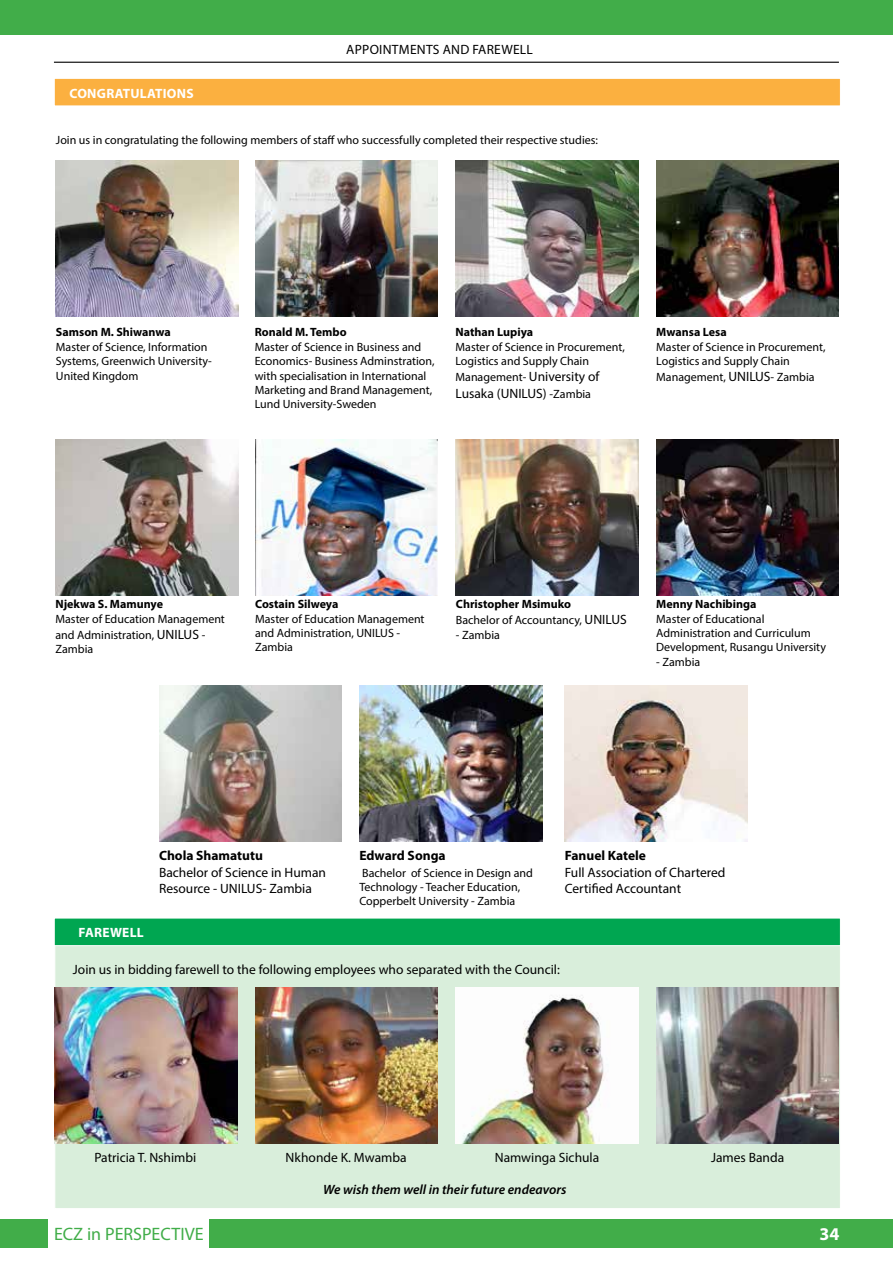
<style>
.page{position:relative;width:893px;height:1263px;background:#fff}
.page>*{position:absolute;margin:0;border:0;box-sizing:border-box;transform-origin:0 0}
.t1{font:18px "Myriad Pro";color:#41ad49}
.t2{font:700 18px "Myriad Pro";color:#fff}
.t3{font:13.5px/16.2px "Myriad Pro";color:#000}
.t4{font:700 13.5px "Myriad Pro";color:#000}
.t5{font:italic 600 13.5px "Myriad Pro";color:#000}
.t6{font:700 13.5px "Myriad Pro";letter-spacing:.02em;color:#fff}
.t7{font:13.5px "Myriad Pro";letter-spacing:.02em;color:#000}
.t8{font:12px/14.4px "Myriad Pro";color:#000}
.t9{font:700 12px "Myriad Pro";color:#000}
.s1{font-size:12px}
.s2{font-size:13.5px}
.s3{font-weight:700}
</style>
<div class="page">
<hr style="left:54px;top:62px;width:785px;height:1px;background:#000">
<div style="left:0;top:1220px;width:48px;height:28px;background:#41ad49"></div>
<div style="left:209px;top:1220px;width:684px;height:28px;background:#41ad49"></div>
<div style="left:54px;top:927px;width:787px;height:282px;background:#d9eedb;border:1px solid #fff"></div>
<div style="left:54px;top:918px;width:787px;height:28px;background:#00a651;border:1px solid #fff"></div>
<div style="left:54px;top:78px;width:787px;height:28px;background:#fbb040;border:1px solid #fff"></div>
<img style="left:55px;top:160px;width:183px;height:156px">
<img style="left:56px;top:439px;width:182px;height:156px">
<img style="left:54px;top:988px;width:183px;height:156px">
<img style="left:256px;top:160px;width:181px;height:156px">
<img style="left:255px;top:439px;width:183px;height:156px">
<img style="left:255px;top:988px;width:183px;height:156px">
<img style="left:456px;top:160px;width:183px;height:156px">
<img style="left:456px;top:439px;width:183px;height:156px">
<img style="left:159px;top:685px;width:183px;height:156px">
<img style="left:456px;top:988px;width:183px;height:156px">
<img style="left:656px;top:160px;width:183px;height:156px">
<img style="left:656px;top:439px;width:183px;height:156px">
<img style="left:359px;top:685px;width:183px;height:156px">
<img style="left:565px;top:685px;width:183px;height:156px">
<img style="left:656px;top:988px;width:183px;height:156px">
<div style="left:0;top:0;width:893px;height:35px;background:#41ad49"></div>
<p class="t6" style="left:69px;top:85px;width:126px">CONGRATULATIONS</p>
<p class="t7" style="left:346px;top:41px;width:188px">APPOINTMENTS AND FAREWELL</p>
<p class="t8" style="left:56px;top:133px;width:544px">Join us in congratulating the following members of staff who successfully completed their respective studies:</p>
<p class="t9" style="left:56px;top:324px;width:116px">Samson M. Shiwanwa</p>
<p class="t8" style="left:56px;top:339px;width:157px">Master of Science, Information<br>Systems, Greenwich University-<br>United Kingdom</p>
<p class="t9" style="left:255px;top:324px;width:93px">Ronald M. Tembo</p>
<p class="t8" style="left:255px;top:339px;width:181px">Master of Science in Business and Economics- Business Adminstration, with specialisation in International Marketing and Brand Management, Lund University-Sweden</p>
<p class="t9" style="left:455px;top:324px;width:79px">Nathan Lupiya</p>
<p class="t8" style="left:455px;top:339px;width:171px">Master of Science in Procurement,<br>Logistics and Supply Chain</p>
<p class="t3" style="left:455px;top:368px;width:146px"><span class="s1">Management-</span> University of<br>Lusaka (UNILUS) <span class="s1">-Zambia</span></p>
<p class="t9" style="left:656px;top:324px;width:72px">Mwansa Lesa</p>
<p class="t8" style="left:656px;top:339px;width:171px">Master of Science in Procurement,<br>Logistics and Supply Chain</p>
<p class="t8" style="left:656px;top:370px;width:160px">Management, <span class="s2">UNILUS</span>- Zambia</p>
<p class="t9" style="left:55px;top:596px;width:109px">Njekwa S. Mamunye</p>
<p class="t8" style="left:55px;top:610px;width:171px;line-height:16.2px">Master of Education Management and Administration, <span class="s2">UNILUS</span> -</p>
<p class="t8" style="left:55px;top:642px;width:39px">Zambia</p>
<p class="t9" style="left:255px;top:596px;width:85px">Costain Silweya</p>
<p class="t8" style="left:255px;top:611px;width:171px">Master of Education Management and Administration, UNILUS -<br>Zambia</p>
<p class="t8" style="left:456px;top:596px;width:172px;line-height:16.2px"><span class="s3">Christopher Msimuko<br></span>Bachelor of Accountancy, <span class="s2">UNILUS</span></p>
<p class="t8" style="left:456px;top:627px;width:46px">- Zambia</p>
<p class="t9" style="left:656px;top:596px;width:102px">Menny Nachibinga</p>
<p class="t8" style="left:656px;top:611px;width:171px">Master of Educational<br>Administration and Curriculum<br>Development, Rusangu University</p>
<p class="t8" style="left:656px;top:654px;width:46px">- Zambia</p>
<p class="t6" style="left:79px;top:923px;width:67px">FAREWELL</p>
<p class="t4" style="left:159px;top:847px;width:105px">Chola Shamatutu</p>
<p class="t3" style="left:159px;top:864px;width:169px">Bachelor of Science in Human<br>Resource - UNILUS- Zambia</p>
<p class="t4" style="left:359px;top:847px;width:88px">Edward Songa</p>
<p class="t8" style="left:359px;top:865px;width:175px">Bachelor of Science in Design and<br>Technology - Teacher Education,<br>Copperbelt University - Zambia</p>
<p class="t4" style="left:565px;top:847px;width:83px">Fanuel Katele</p>
<p class="t3" style="left:565px;top:864px;width:162px">Full Association of Chartered<br>Certified Accountant</p>
<p class="t3" style="left:73px;top:961px;width:488px">Join us in bidding farewell to the following employees who separated with the Council:</p>
<p class="t3" style="left:94px;top:1149px;width:103px">Patricia T. Nshimbi</p>
<p class="t3" style="left:285px;top:1149px;width:123px">Nkhonde K. Mwamba</p>
<p class="t3" style="left:495px;top:1149px;width:106px">Namwinga Sichula</p>
<p class="t3" style="left:711px;top:1149px;width:75px">James Banda</p>
<p class="t5" style="left:323px;top:1181px;width:245px">We wish them well in their future endeavors</p>
<h1 class="t1" style="left:54px;top:1222px;width:151px">ECZ in PERSPECTIVE</h1>
<h1 class="t2" style="left:819px;top:1222px;width:21px">34</h1>
</div>
